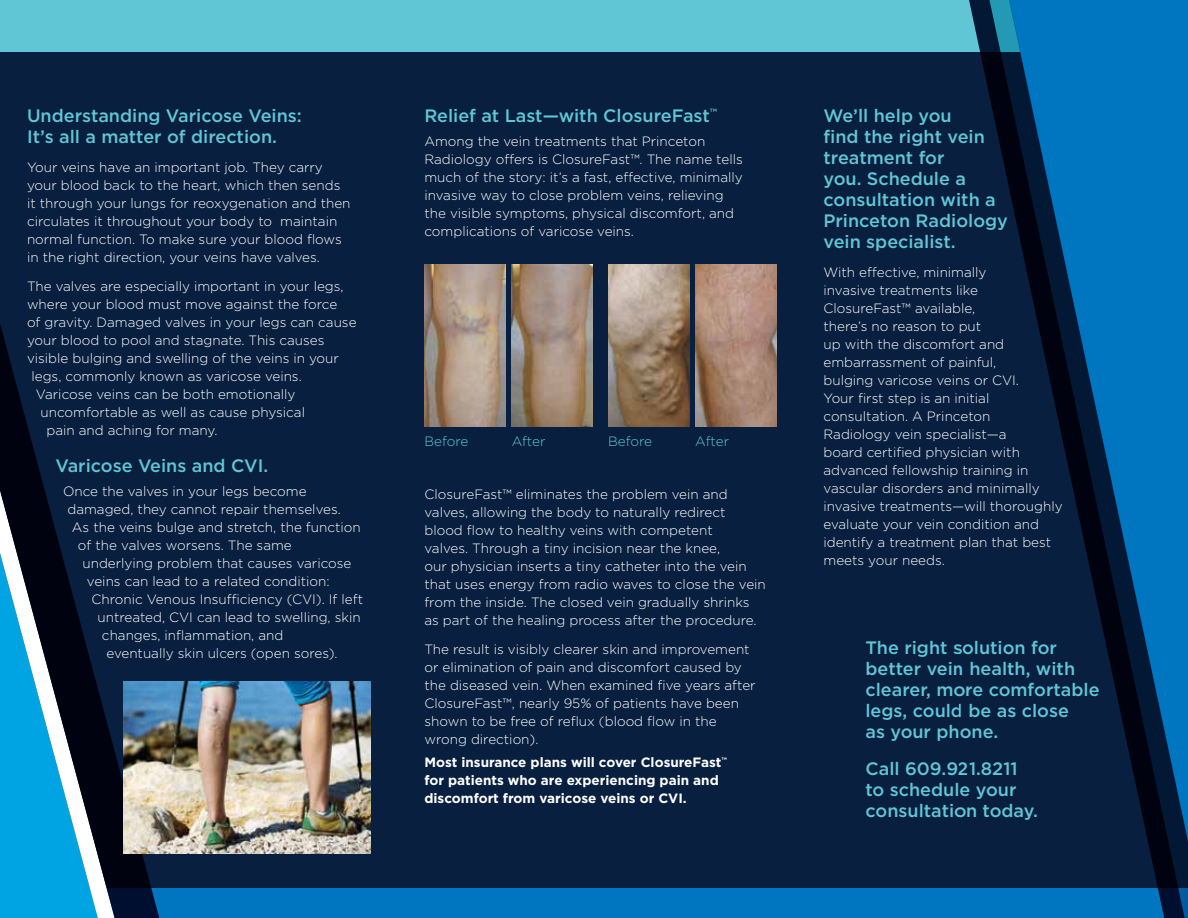
<style>
.page{position:relative;width:1188px;height:918px;background:#081f3f}
.page>*{position:absolute;margin:0;border:0;box-sizing:border-box;transform-origin:0 0}
.t1{font:500 18px/21px "Gotham";color:#60c6d6}
.t2{font:300 13.5px/18px "Gotham";color:#fff}
.t3{font:700 13.5px/18px "Gotham";color:#fff}
.t4{font:300 13.5px "Gotham";color:#60c6d6}
</style>
<div class="page">
<div style="left:0;top:0;width:1188px;height:51px;background:#60c6d6"></div>
<div style="left:0;top:888px;width:1188px;height:30px;background:#0076c0"></div>
<svg style="left:0;top:324px;width:219px;height:594px"></svg>
<svg style="left:960px;top:0;width:228px;height:918px"></svg>
<img style="left:424px;top:265px;width:81px;height:162px">
<img style="left:512px;top:265px;width:80px;height:162px">
<img style="left:608px;top:265px;width:81px;height:162px">
<img style="left:695px;top:265px;width:81px;height:162px">
<img style="left:123px;top:682px;width:247px;height:171px">
<h1 class="t1" style="left:27px;top:105px;width:276px">Understanding Varicose Veins:<br>It’s all a matter of direction.</h1>
<p class="t2" style="left:27px;top:158px;width:325px">Your veins have an important job. They carry your blood back to the heart, which then sends it through your lungs for reoxygenation and then circulates it throughout your body to maintain normal function. To make sure your blood flows in the right direction, your veins have valves.</p>
<p class="t2" style="left:27px;top:277px;width:318px">The valves are especially important in your legs,</p>
<p class="t2" style="left:27px;top:295px;width:312px">where your blood must move against the force</p>
<p class="t2" style="left:27px;top:313px;width:331px">of gravity. Damaged valves in your legs can cause</p>
<p class="t2" style="left:27px;top:331px;width:299px">your blood to pool and stagnate. This causes</p>
<p class="t2" style="left:27px;top:349px;width:313px">visible bulging and swelling of the veins in your</p>
<p class="t2" style="left:31px;top:367px;width:272px">legs, commonly known as varicose veins.</p>
<p class="t2" style="left:36px;top:385px;width:261px">Varicose veins can be both emotionally</p>
<p class="t2" style="left:40px;top:403px;width:266px">uncomfortable as well as cause physical</p>
<p class="t2" style="left:46px;top:421px;width:173px">pain and aching for many.</p>
<h1 class="t1" style="left:56px;top:455px;width:214px">Varicose Veins and CVI.</h1>
<p class="t2" style="left:63px;top:481px;width:245px">Once the valves in your legs become</p>
<p class="t2" style="left:67px;top:499px;width:275px">damaged, they cannot repair themselves.</p>
<p class="t2" style="left:72px;top:517px;width:290px">As the veins bulge and stretch, the function</p>
<p class="t2" style="left:78px;top:535px;width:215px">of the valves worsens. The same</p>
<p class="t2" style="left:82px;top:553px;width:270px">underlying problem that causes varicose</p>
<p class="t2" style="left:87px;top:571px;width:244px">veins can lead to a related condition:</p>
<p class="t2" style="left:91px;top:589px;width:273px">Chronic Venous Insufficiency (CVI). If left</p>
<p class="t2" style="left:97px;top:607px;width:265px">untreated, CVI can lead to swelling, skin</p>
<p class="t2" style="left:102px;top:625px;width:183px">changes, inflammation, and</p>
<p class="t2" style="left:106px;top:643px;width:233px">eventually skin ulcers (open sores).</p>
<h1 class="t1" style="left:424px;top:105px;width:294px">Relief at Last—with ClosureFast<sup>™</sup></h1>
<p class="t2" style="left:424px;top:132px;width:320px">Among the vein treatments that Princeton Radiology offers is ClosureFast™. The name tells much of the story: it’s a fast, effective, minimally invasive way to close problem veins, relieving the visible symptoms, physical discomfort, and complications of varicose veins.</p>
<p class="t4" style="left:424px;top:433px;width:45px">Before</p>
<p class="t4" style="left:512px;top:433px;width:35px">After</p>
<p class="t4" style="left:608px;top:433px;width:45px">Before</p>
<p class="t4" style="left:695px;top:433px;width:35px">After</p>
<p class="t2" style="left:424px;top:485px;width:343px">ClosureFast™ eliminates the problem vein and valves, allowing the body to naturally redirect blood flow to healthy veins with competent<br>valves. Through a tiny incision near the knee,<br>our physician inserts a tiny catheter into the vein that uses energy from radio waves to close the vein from the inside. The closed vein gradually shrinks as part of the healing process after the procedure.</p>
<p class="t2" style="left:424px;top:640px;width:333px">The result is visibly clearer skin and improvement or elimination of pain and discomfort caused by the diseased vein. When examined five years after ClosureFast™, nearly 95% of patients have been shown to be free of reflux (blood flow in the wrong direction).</p>
<p class="t3" style="left:424px;top:753px;width:304px">Most insurance plans will cover ClosureFast<sup>™ </sup>for patients who are experiencing pain and discomfort from varicose veins or CVI.</p>
<h1 class="t1" style="left:824px;top:105px;width:186px">We’ll help you<br>find the right vein treatment for<br>you. Schedule a consultation with a<br>Princeton Radiology vein specialist.</h1>
<p class="t2" style="left:824px;top:263px;width:241px">With effective, minimally<br>invasive treatments like<br>ClosureFast™ available,<br>there’s no reason to put<br>up with the discomfort and embarrassment of painful,<br>bulging varicose veins or CVI.<br>Your first step is an initial consultation. A Princeton<br>Radiology vein specialist—a<br>board certified physician with advanced fellowship training in vascular disorders and minimally invasive treatments—will thoroughly evaluate your vein condition and identify a treatment plan that best meets your needs.</p>
<h1 class="t1" style="left:866px;top:637px;width:236px">The right solution for better vein health, with clearer, more comfortable legs, could be as close<br>as your phone.</h1>
<h1 class="t1" style="left:866px;top:758px;width:174px">Call 609.921.8211 to schedule your consultation today.</h1>
</div>
